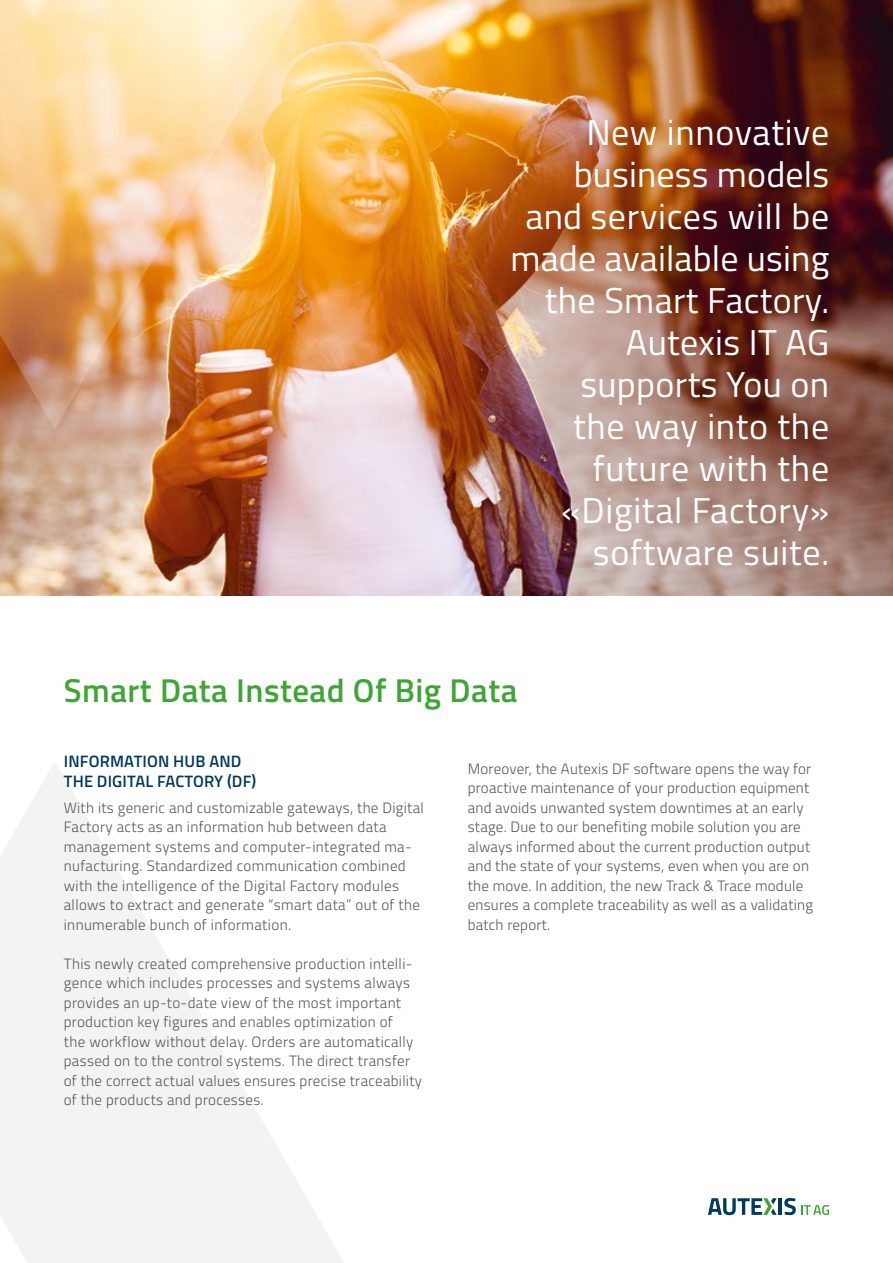
<style>
.page{position:relative;width:893px;height:1263px;background:#fff}
.page>*{position:absolute;margin:0;border:0;box-sizing:border-box;transform-origin:0 0}
.t1{font:36px/42px "Titillium";letter-spacing:.01em;color:#fff;text-align:right}
.t2{font:600 33px "Titillium";letter-spacing:.015em;color:#3fa535}
.t3{font:600 16.5px/19.5px "Titillium";letter-spacing:.01em;color:#003a5e}
.t4{font:300 15px/19.5px "Titillium";letter-spacing:.02em;color:#575756}
</style>
<div class="page">
<img style="left:0;top:0;width:893px;height:595px">
<img style="left:0;top:0;width:329px;height:429px">
<svg style="left:0;top:763px;width:344px;height:500px;fill:#f3f3f3"></svg>
<hr style="left:779px;top:1198px;width:3px;height:17px;background:#003a5e">
<svg style="left:784px;top:1198px;width:45px;height:17px"></svg>
<svg style="left:708px;top:1198px;width:69px;height:17px"></svg>
<h1 class="t1" style="left:510px;top:109px;width:320px">New innovative business models and services will be made available using the Smart Factory.<br>Autexis IT AG supports You on<br>the way into the future with the «Digital Factory» software suite.</h1>
<h2 class="t2" style="left:64px;top:666px;width:455px">Smart Data Instead Of Big Data</h2>
<p class="t3" style="left:64px;top:751px;width:194px">INFORMATION HUB AND<br>THE DIGITAL FACTORY (DF)</p>
<p class="t4" style="left:64px;top:797px;width:362px">With its generic and customizable gateways, the Digital Factory acts as an information hub between data management systems and computer-integrated ma&shy;nufacturing. Standardized communication combined with the intelligence of the Digital Factory modules allows to extract and generate “smart data” out of the innumerable bunch of information.</p>
<p class="t4" style="left:64px;top:953px;width:360px">This newly created comprehensive production intelli&shy;gence which includes processes and systems always provides an up-to-date view of the most important production key figures and enables optimization of<br>the workflow without delay. Orders are automatically passed on to the control systems. The direct transfer of the correct actual values ensures precise traceability of the products and processes.</p>
<p class="t4" style="left:468px;top:758px;width:347px">Moreover, the Autexis DF software opens the way for proactive maintenance of your production equipment and avoids unwanted system downtimes at an early stage. Due to our benefiting mobile solution you are always informed about the current production output and the state of your systems, even when you are on the move. In addition, the new Track &amp; Trace module ensures a complete traceability as well as a validating batch report.</p>
</div>
